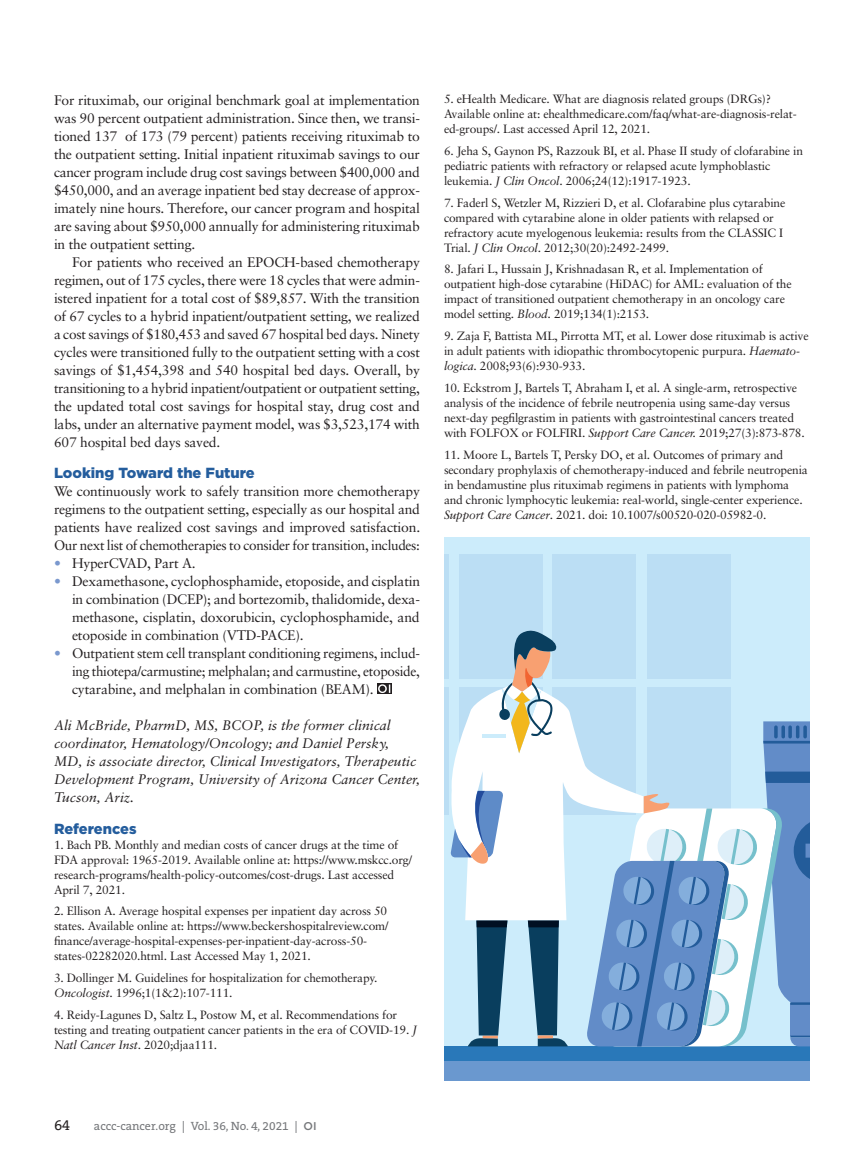
<style>
.page{position:relative;width:864px;height:1161px;background:#fff}
.page>*{position:absolute;margin:0;border:0;box-sizing:border-box;transform-origin:0 0}
.Feature_H1{font:900 14.7px "Gotham";color:#245d9d}
.t1{font:14.25px "The Serif Caps";color:#231f20}
.Body_Indent{font:13.8px/18px "Sabon";letter-spacing:-.015em;color:#231f20;text-align:justify}
.Body_Afterbullet{font:13.8px/18px "Sabon";letter-spacing:-.015em;color:#231f20;text-align:justify}
.Bulleted_Text{font:13.8px/18px "Sabon";letter-spacing:-.015em;color:#231f20;text-align:justify}
.Body_No_Indent{font:13.8px/18px "Sabon";letter-spacing:-.02em;color:#231f20;text-align:justify}
.Feature_Bio{font:italic 13.8px/18px "Sabon";color:#231f20}
.NEW_REF{font:12px/15px "Sabon";letter-spacing:-.015em;color:#231f20}
.t2{font:12px "The Serif B W5 Plain";color:#76787b}
.s1{color:#7a98ce}
.s2{font-style:italic}
.s3{font-family:"Gotham";font-weight:500;font-size:11.25px}
</style>
<div class="page">
<svg style="left:377px;top:683px;width:15px;height:11px"></svg>
<svg style="left:378px;top:684px;width:12px;height:9px"></svg>
<div style="left:444px;top:537px;width:366px;height:544px;background:#ccecfb"></div>
<div style="left:444px;top:1057px;width:366px;height:24px;background:#6a98cf"></div>
<div style="left:444px;top:1046px;width:366px;height:15px;background:#2978b9"></div>
<div style="left:444px;top:554px;width:5px;height:124px;background:#bbdef4"></div>
<div style="left:444px;top:687px;width:5px;height:128px;background:#bbdef4"></div>
<div style="left:552px;top:554px;width:84px;height:124px;background:#bbdef4"></div>
<div style="left:459px;top:554px;width:83px;height:124px;background:#bbdef4"></div>
<div style="left:647px;top:554px;width:83px;height:124px;background:#bbdef4"></div>
<div style="left:647px;top:687px;width:83px;height:128px;background:#bbdef4"></div>
<svg style="left:528px;top:920px;width:40px;height:126px"></svg>
<svg style="left:468px;top:920px;width:39px;height:126px"></svg>
<svg style="left:451px;top:689px;width:185px;height:231px;background:#edf7fc"></svg>
<hr style="left:482px;top:734px;width:24px;height:4px;background:#ccecfb">
<svg style="left:586px;top:721px;width:224px;height:325px"></svg>
<svg style="left:450px;top:791px;width:53px;height:73px;background:#b8c7de"></svg>
<svg style="left:499px;top:627px;width:58px;height:126px"></svg>
<p class="Body_Afterbullet" style="left:54px;top:91px;width:368px">For rituximab, our original benchmark goal at implementation was 90 percent outpatient administration. Since then, we transi&shy;tioned 137 of 173 (79 percent) patients receiving rituximab to the outpatient setting. Initial inpatient rituximab savings to our cancer program include drug cost savings between $400,000 and $450,000, and an average inpatient bed stay decrease of approx&shy;imately nine hours. Therefore, our cancer program and hospital are saving about $950,000 annually for administering rituximab in the outpatient setting.</p>
<p class="Body_Indent" style="left:54px;top:253px;width:368px;text-indent:18px">For patients who received an EPOCH-based chemotherapy regimen, out of 175 cycles, there were 18 cycles that were admin&shy;istered inpatient for a total cost of $89,857. With the transition of 67 cycles to a hybrid inpatient/outpatient setting, we realized a cost savings of $180,453 and saved 67 hospital bed days. Ninety cycles were transitioned fully to the outpatient setting with a cost savings of $1,454,398 and 540 hospital bed days. Overall, by transitioning to a hybrid inpatient/outpatient or outpatient setting, the updated total cost savings for hospital stay, drug cost and labs, under an alternative payment model, was $3,523,174 with 607 hospital bed days saved.</p>
<p class="Feature_H1" style="left:54px;top:463px;width:202px">Looking Toward the Future</p>
<p class="Body_No_Indent" style="left:54px;top:482px;width:368px">We continuously work to safely transition more chemotherapy regimens to the outpatient setting, especially as our hospital and patients have realized cost savings and improved satisfaction.<br>Our next list of chemotherapies to consider for transition, includes:</p>
<p class="Bulleted_Text" style="left:54px;top:554px;width:143px"><span class="s1">•</span> HyperCVAD, Part A.</p>
<p class="Bulleted_Text" style="left:72px;top:572px;width:350px;text-indent:-18px"><span class="s1">•</span> Dexamethasone, cyclophosphamide, etoposide, and cisplatin in combination (DCEP); and bortezomib, thalidomide, dexa&shy;methasone, cisplatin, doxorubicin, cyclophosphamide, and etoposide in combination (VTD-PACE).</p>
<p class="Bulleted_Text" style="left:72px;top:644px;width:350px;text-indent:-18px"><span class="s1">•</span> Outpatient stem cell transplant conditioning regimens, includ&shy;ing thiotepa/carmustine; melphalan; and carmustine, etoposide, cytarabine, and melphalan in combination (BEAM).</p>
<p class="Feature_Bio" style="left:54px;top:716px;width:367px">Ali McBride, PharmD, MS, BCOP, is the former clinical coordinator, Hematology/Oncology; and Daniel Persky, MD, is associate director, Clinical Investigators, Therapeutic Development Program, University of Arizona Cancer Center, Tucson, Ariz.</p>
<p class="Feature_H1" style="left:54px;top:818px;width:84px">References</p>
<p class="NEW_REF" style="left:54px;top:837px;width:360px">1. Bach PB. Monthly and median costs of cancer drugs at the time of FDA approval: 1965-2019. Available online at: https://www.mskcc.org/ research-programs/health-policy-outcomes/cost-drugs. Last accessed April 7, 2021.</p>
<p class="NEW_REF" style="left:54px;top:904px;width:336px">2. Ellison A. Average hospital expenses per inpatient day across 50 states. Available online at: https://www.beckershospitalreview.com/ finance/average-hospital-expenses-per-inpatient-day-across-50- states-02282020.html. Last Accessed May 1, 2021.</p>
<p class="NEW_REF" style="left:54px;top:970px;width:325px">3. Dollinger M. Guidelines for hospitalization for chemotherapy.<br><span class="s2">Oncologist</span>. 1996;1(1&amp;2):107-111.</p>
<p class="NEW_REF" style="left:54px;top:1007px;width:365px">4. Reidy-Lagunes D, Saltz L, Postow M, et al. Recommendations for testing and treating outpatient cancer patients in the era of COVID-19. <span class="s2">J<br>Natl Cancer Inst</span>. 2020;djaa111.</p>
<p class="NEW_REF" style="left:444px;top:91px;width:354px">5. eHealth Medicare. What are diagnosis related groups (DRGs)?<br>Available online at: ehealthmedicare.com/faq/what-are-diagnosis-relat&shy;ed-groups/. Last accessed April 12, 2021.</p>
<p class="NEW_REF" style="left:444px;top:143px;width:361px">6. Jeha S, Gaynon PS, Razzouk BI, et al. Phase II study of clofarabine in pediatric patients with refractory or relapsed acute lymphoblastic leukemia. <span class="s2">J Clin Oncol</span>. 2006;24(12):1917-1923.</p>
<p class="NEW_REF" style="left:444px;top:195px;width:343px">7. Faderl S, Wetzler M, Rizzieri D, et al. Clofarabine plus cytarabine compared with cytarabine alone in older patients with relapsed or refractory acute myelogenous leukemia: results from the CLASSIC I Trial. <span class="s2">J Clin Oncol</span>. 2012;30(20):2492-2499.</p>
<p class="NEW_REF" style="left:444px;top:262px;width:349px">8. Jafari L, Hussain J, Krishnadasan R, et al. Implementation of outpatient high-dose cytarabine (HiDAC) for AML: evaluation of the impact of transitioned outpatient chemotherapy in an oncology care model setting. <span class="s2">Blood.</span> 2019;134(1):2153.</p>
<p class="NEW_REF" style="left:444px;top:328px;width:366px">9. Zaja F, Battista ML, Pirrotta MT, et al. Lower dose rituximab is active in adult patients with idiopathic thrombocytopenic purpura. <span class="s2">Haemato&shy;logica</span>. 2008;93(6):930-933.</p>
<p class="NEW_REF" style="left:444px;top:380px;width:362px">10. Eckstrom J, Bartels T, Abraham I, et al. A single-arm, retrospective analysis of the incidence of febrile neutropenia using same-day versus next-day pegfilgrastim in patients with gastrointestinal cancers treated with FOLFOX or FOLFIRI. <span class="s2">Support Care Cancer.</span> 2019;27(3):873-878.</p>
<p class="NEW_REF" style="left:444px;top:447px;width:365px">11. Moore L, Bartels T, Persky DO, et al. Outcomes of primary and secondary prophylaxis of chemotherapy-induced and febrile neutropenia in bendamustine plus rituximab regimens in patients with lymphoma and chronic lymphocytic leukemia: real-world, single-center experience.<br><span class="s2">Support Care Cancer</span>. 2021. doi: 10.1007/s00520-020-05982-0.</p>
<p class="t1" style="left:54px;top:1113px;width:17px">64</p>
<p class="t2" style="left:94px;top:1118px;width:224px">accc-cancer.org | Vol. 36, No. 4, 2021 | <span class="s3">OI</span></p>
</div>
